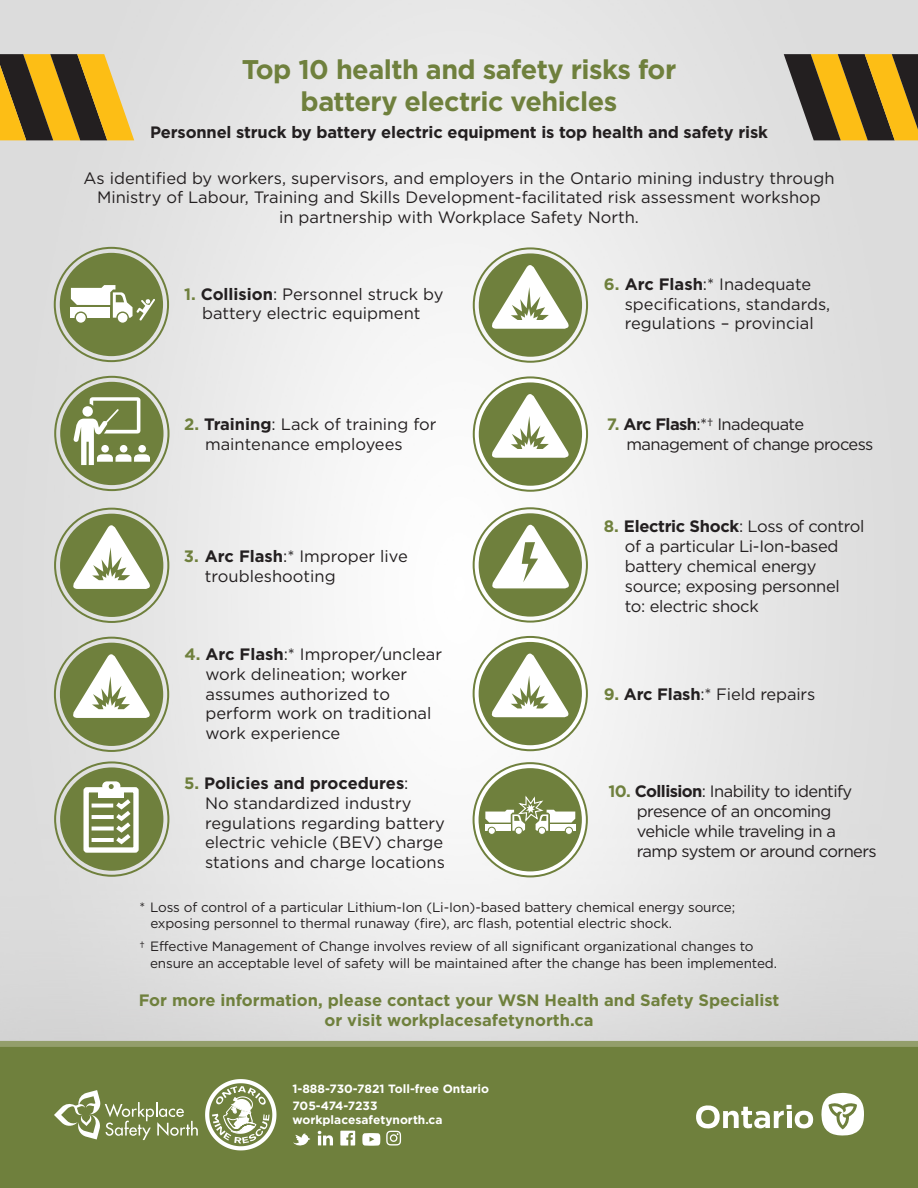
<style>
.page{position:relative;width:918px;height:1188px;background:#fff}
.page>*{position:absolute;margin:0;border:0;box-sizing:border-box;transform-origin:0 0}
.t1{font:700 27px/32.4px "Gotham";letter-spacing:-.02em;color:#6f803d;text-align:center}
.t2{font:16.5px/19.8px "Gotham";color:#231f20}
.t3{font:16.5px/19.8px "Gotham";letter-spacing:-.035em;color:#231f20}
.t4{font:16.5px/19.8px "Gotham";letter-spacing:-.02em;color:#231f20}
.t5{font:700 16.5px/19.8px "Gotham";color:#6f803d;text-align:center}
.t6{font:700 16.5px "Gotham";letter-spacing:-.01em;color:#231f20}
.t7{font:13.5px/16.2px "Gotham";letter-spacing:-.01em;color:#231f20}
.t8{font:700 12px/16.8px "Gotham";color:#fff}
.s1{font-weight:700;color:#6f803d}
.s2{font-weight:700}
</style>
<div class="page">
<img style="left:0;top:0;width:918px;height:1041px">
<div style="left:474px;top:378px;width:112px;height:112px;border:9px solid #fff;border-radius:50%"></div>
<svg style="left:0;top:54px;width:134px;height:86px"></svg>
<svg style="left:784px;top:54px;width:134px;height:86px"></svg>
<div style="left:0;top:1041px;width:918px;height:147px;background:#6f803d"></div>
<div style="left:0;top:1041px;width:918px;height:6px;background:#939e6b"></div>
<svg style="left:696px;top:1105px;width:117px;height:24px"></svg>
<svg style="left:821px;top:1093px;width:43px;height:43px"></svg>
<svg style="left:54px;top:1090px;width:144px;height:50px"></svg>
<svg style="left:205px;top:1079px;width:71px;height:71px"></svg>
<svg style="left:318px;top:1131px;width:15px;height:14px"></svg>
<svg style="left:293px;top:1133px;width:17px;height:13px"></svg>
<svg style="left:362px;top:1133px;width:18px;height:13px"></svg>
<svg style="left:340px;top:1131px;width:15px;height:15px"></svg>
<svg style="left:386px;top:1131px;width:15px;height:15px"></svg>
<div style="left:479px;top:513px;width:103px;height:104px;background:#6f803d;border-radius:50%"></div>
<div style="left:473px;top:507px;width:115px;height:116px;border:2px solid #6f803d;border-radius:50%"></div>
<div style="left:483px;top:517px;width:95px;height:96px;border:2px solid #6f803d;border-radius:50%"></div>
<svg style="left:489px;top:521px;width:83px;height:67px"></svg>
<div style="left:60px;top:382px;width:104px;height:103px;background:#6f803d;border-radius:50%"></div>
<div style="left:54px;top:376px;width:116px;height:115px;border:2px solid #6f803d;border-radius:50%"></div>
<div style="left:64px;top:386px;width:96px;height:95px;border:2px solid #6f803d;border-radius:50%"></div>
<svg style="left:73px;top:397px;width:77px;height:68px"></svg>
<div style="left:60px;top:514px;width:103px;height:103px;background:#6f803d;border-radius:50%"></div>
<div style="left:54px;top:508px;width:115px;height:115px;border:2px solid #6f803d;border-radius:50%"></div>
<div style="left:64px;top:518px;width:95px;height:95px;border:2px solid #6f803d;border-radius:50%"></div>
<svg style="left:70px;top:522px;width:83px;height:67px"></svg>
<div style="left:60px;top:643px;width:103px;height:103px;background:#6f803d;border-radius:50%"></div>
<div style="left:54px;top:637px;width:115px;height:115px;border:2px solid #6f803d;border-radius:50%"></div>
<div style="left:64px;top:647px;width:95px;height:95px;border:2px solid #6f803d;border-radius:50%"></div>
<svg style="left:70px;top:651px;width:83px;height:67px"></svg>
<div style="left:479px;top:253px;width:103px;height:104px;background:#6f803d;border-radius:50%"></div>
<div style="left:473px;top:247px;width:115px;height:116px;border:2px solid #6f803d;border-radius:50%"></div>
<div style="left:483px;top:257px;width:95px;height:96px;border:2px solid #6f803d;border-radius:50%"></div>
<svg style="left:489px;top:261px;width:82px;height:68px"></svg>
<div style="left:479px;top:382px;width:103px;height:104px;background:#6f803d;border-radius:50%"></div>
<div style="left:473px;top:376px;width:115px;height:116px;border:2px solid #6f803d;border-radius:50%"></div>
<div style="left:483px;top:386px;width:95px;height:96px;border:2px solid #6f803d;border-radius:50%"></div>
<svg style="left:489px;top:390px;width:82px;height:68px"></svg>
<div style="left:474px;top:637px;width:112px;height:113px;border:9px solid #fff;border-radius:50%"></div>
<div style="left:479px;top:642px;width:103px;height:103px;background:#6f803d;border-radius:50%"></div>
<div style="left:473px;top:636px;width:115px;height:115px;border:2px solid #6f803d;border-radius:50%"></div>
<div style="left:483px;top:646px;width:95px;height:95px;border:2px solid #6f803d;border-radius:50%"></div>
<svg style="left:489px;top:650px;width:82px;height:67px"></svg>
<div style="left:474px;top:763px;width:112px;height:113px;border:9px solid #fff;border-radius:50%"></div>
<div style="left:479px;top:768px;width:103px;height:103px;background:#6f803d;border-radius:50%"></div>
<div style="left:473px;top:762px;width:115px;height:115px;border:2px solid #6f803d;border-radius:50%"></div>
<div style="left:483px;top:772px;width:95px;height:95px;border:2px solid #6f803d;border-radius:50%"></div>
<div style="left:515px;top:827px;width:7px;height:7px;background:#fff;border-radius:50%"></div>
<div style="left:515px;top:827px;width:8px;height:8px;border:1px solid #6f803d;border-radius:50%"></div>
<div style="left:488px;top:827px;width:7px;height:7px;background:#fff;border-radius:50%"></div>
<div style="left:488px;top:827px;width:8px;height:8px;border:1px solid #6f803d;border-radius:50%"></div>
<div style="left:550px;top:824px;width:26px;height:7px;background:#fff"></div>
<div style="left:538px;top:827px;width:8px;height:7px;background:#fff;border-radius:50%"></div>
<div style="left:538px;top:827px;width:8px;height:8px;border:1px solid #6f803d;border-radius:50%"></div>
<div style="left:565px;top:827px;width:8px;height:7px;background:#fff;border-radius:50%"></div>
<div style="left:565px;top:827px;width:8px;height:8px;border:1px solid #6f803d;border-radius:50%"></div>
<svg style="left:485px;top:794px;width:90px;height:37px"></svg>
<div style="left:60px;top:767px;width:103px;height:104px;background:#6f803d;border-radius:50%"></div>
<div style="left:54px;top:761px;width:115px;height:116px;border:2px solid #6f803d;border-radius:50%"></div>
<div style="left:64px;top:771px;width:95px;height:96px;border:2px solid #6f803d;border-radius:50%"></div>
<svg style="left:92px;top:804px;width:20px;height:4px"></svg>
<hr style="left:92px;top:815px;width:22px;height:4px;background:#fff">
<svg style="left:92px;top:827px;width:20px;height:4px"></svg>
<svg style="left:112px;top:799px;width:19px;height:46px"></svg>
<hr style="left:92px;top:838px;width:22px;height:4px;background:#fff">
<div style="left:83px;top:787px;width:56px;height:66px;border:5px solid #fff"></div>
<div style="left:99px;top:790px;width:25px;height:8px;background:#fff"></div>
<div style="left:102px;top:781px;width:18px;height:10px;background:#fff;border-radius:5px"></div>
<svg style="left:109px;top:784px;width:5px;height:5px"></svg>
<div style="left:60px;top:253px;width:103px;height:103px;background:#6f803d;border-radius:50%"></div>
<div style="left:54px;top:247px;width:115px;height:115px;border:2px solid #6f803d;border-radius:50%"></div>
<div style="left:64px;top:257px;width:95px;height:95px;border:2px solid #6f803d;border-radius:50%"></div>
<div style="left:70px;top:307px;width:40px;height:11px;background:#fff"></div>
<div style="left:116px;top:312px;width:13px;height:12px;border:1px solid #6f803d;border-radius:50%"></div>
<svg style="left:71px;top:285px;width:84px;height:37px"></svg>
<div style="left:75px;top:312px;width:11px;height:11px;background:#fff;border-radius:50%"></div>
<div style="left:75px;top:312px;width:12px;height:12px;border:1px solid #6f803d;border-radius:50%"></div>
<p class="t1" style="left:242px;top:53px;width:436px">Top 10 health and safety risks for battery electric vehicles</p>
<p class="t6" style="left:150px;top:122px;width:619px">Personnel struck by battery electric equipment is top health and safety risk</p>
<p class="t2" style="left:84px;top:168px;width:752px;text-align:center">As identified by workers, supervisors, and employers in the Ontario mining industry through<br>Ministry of Labour, Training and Skills Development-facilitated risk assessment workshop<br>in partnership with Workplace Safety North.</p>
<p class="t2" style="left:184px;top:284px;width:261px;text-align:center"><span class="s1">1.</span> <span class="s2">Collision</span>: Personnel struck by battery electric equipment</p>
<p class="t2" style="left:625px;top:274px;width:207px;text-indent:-21px"><span class="s1">6.</span> <span class="s2">Arc Flash</span>:* Inadequate specifications, standards, regulations – provincial</p>
<p class="t2" style="left:205px;top:414px;width:233px;text-indent:-21px"><span class="s1">2.</span> <span class="s2">Training</span>: Lack of training for maintenance employees</p>
<p class="t3" style="left:626px;top:414px;width:249px;text-indent:-20px"><span class="s1">7.</span> <span class="s2">Arc Flash</span>:*† Inadequate management of change process</p>
<p class="t2" style="left:205px;top:546px;width:204px;text-indent:-21px"><span class="s1">3.</span> <span class="s2">Arc Flash</span>:* Improper live troubleshooting</p>
<p class="t2" style="left:206px;top:644px;width:238px;text-indent:-21px"><span class="s1">4.</span> <span class="s2">Arc Flash</span>:* Improper/unclear work delineation; worker assumes authorized to perform work on traditional work experience</p>
<p class="t4" style="left:625px;top:517px;width:241px;text-indent:-21px"><span class="s1">8.</span> <span class="s2">Electric Shock</span>: Loss of control of a particular Li-Ion-based battery chemical energy source; exposing personnel to: electric shock</p>
<p class="t2" style="left:604px;top:684px;width:213px"><span class="s1">9.</span> <span class="s2">Arc Flash</span>:* Field repairs</p>
<p class="t2" style="left:205px;top:773px;width:242px;text-indent:-21px"><span class="s1">5.</span> <span class="s2">Policies and procedures</span>:<br>No standardized industry regulations regarding battery electric vehicle (BEV) charge stations and charge locations</p>
<p class="t3" style="left:637px;top:782px;width:241px;text-indent:-28px"><span class="s1">10.</span> <span class="s2">Collision</span>: Inability to identify presence of an oncoming vehicle while traveling in a ramp system or around corners</p>
<p class="t7" style="left:150px;top:899px;width:586px;text-indent:-11px">* Loss of control of a particular Lithium-Ion (Li-Ion)-based battery chemical energy source; exposing personnel to thermal runaway (fire), arc flash, potential electric shock.</p>
<p class="t7" style="left:140px;top:938px;width:616px">† Effective Management of Change involves review of all significant organizational changes to</p>
<p class="t7" style="left:150px;top:955px;width:628px">ensure an acceptable level of safety will be maintained after the change has been implemented.</p>
<p class="t5" style="left:139px;top:991px;width:642px">For more information, please contact your WSN Health and Safety Specialist or visit workplacesafetynorth.ca</p>
<p class="t8" style="left:292px;top:1080px;width:198px">1-888-730-7821 Toll-free Ontario<br>705-474-7233</p>
<p class="t8" style="left:292px;top:1112px;width:152px">workplacesafetynorth.ca</p>
</div>
